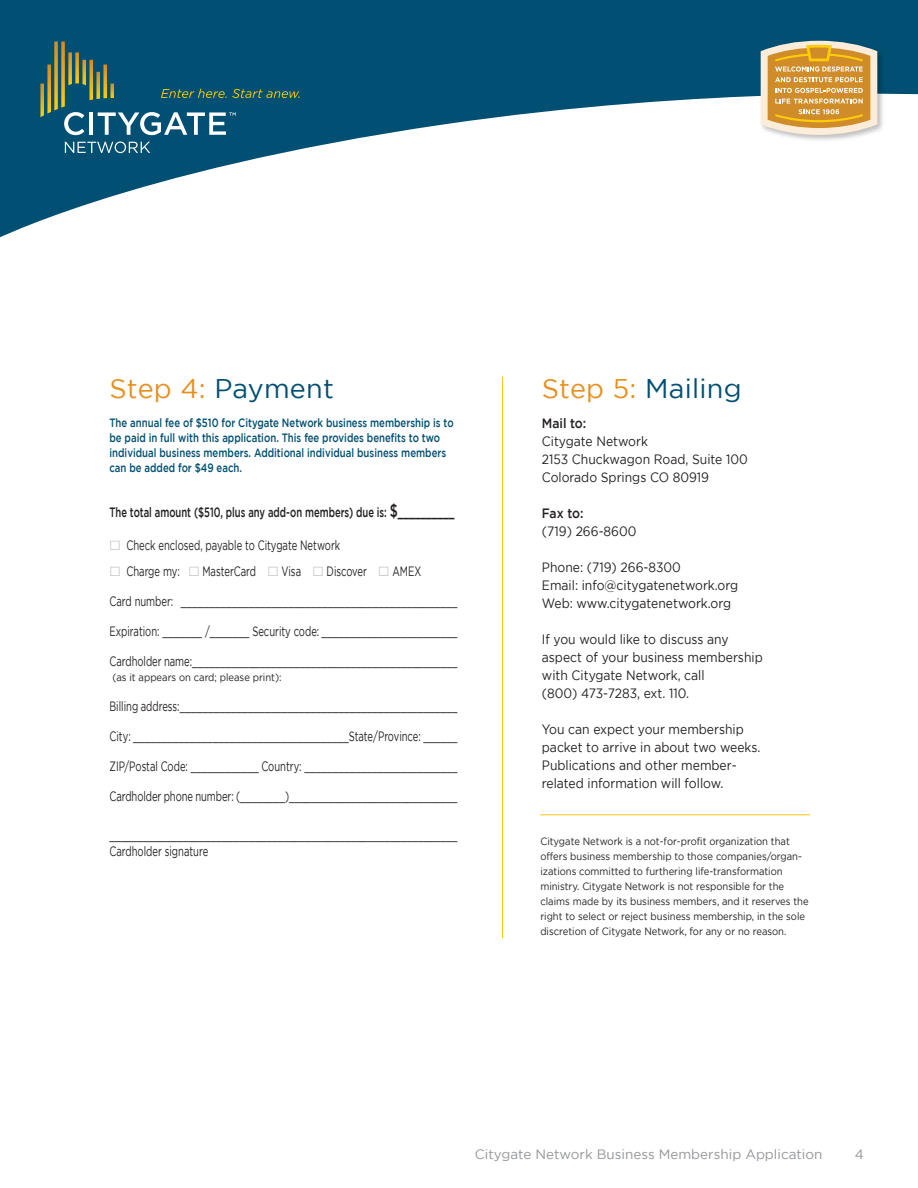
<style>
.page{position:relative;width:918px;height:1188px;background:#fff}
.page>*{position:absolute;margin:0;border:0;box-sizing:border-box;transform-origin:0 0}
.t1{font:27px "Gotham";letter-spacing:.01em;color:#014f72}
.t2{font:13.5px/25.5px "Gotham";color:#231f20;scale:.7 1}
.t3{font:13.5px/18px "Gotham";color:#231f20;scale:.9 1}
.t4{font:500 13.5px "Gotham";color:#231f20;scale:.7 1}
.t5{font:13.5px "Gotham";color:#939598}
.t6{font:500 13.5px "Gotham";color:#231f20;scale:.9 1}
.t7{font:500 12px/15px "Gotham";color:#014f72;scale:.8 1}
.t8{font:10.5px/15px "Gotham";color:#231f20;scale:.9 1}
.s1{color:#e59122}
.s2{font-size:18px}
</style>
<div class="page">
<svg style="left:0;top:0;width:918px;height:238px;fill:#014f72"></svg>
<img style="left:713px;top:24px;width:190px;height:136px">
<svg style="left:761px;top:41px;width:116px;height:94px;background:#d8ae68"></svg>
<svg style="left:65px;top:142px;width:85px;height:11px"></svg>
<svg style="left:40px;top:42px;width:260px;height:93px;background:#1f5f73"></svg>
<hr style="left:502px;top:377px;width:1px;height:561px;background:#f8c713">
<hr style="left:540px;top:814px;width:270px;height:1px;background:#f8c713">
<h1 class="t1" style="left:109px;top:379px;width:226px"><span class="s1">Step 4:</span> Payment</h1>
<h1 class="t1" style="left:542px;top:379px;width:201px"><span class="s1">Step 5:</span> Mailing</h1>
<p class="t6" style="left:542px;top:419px;width:51px">Mail to:</p>
<p class="t3" style="left:542px;top:433px;width:230px">Citygate Network<br>2153 Chuckwagon Road, Suite 100<br>Colorado Springs CO 80919</p>
<p class="t6" style="left:542px;top:509px;width:48px">Fax to:</p>
<p class="t3" style="left:542px;top:523px;width:107px">(719) 266-8600</p>
<p class="t3" style="left:542px;top:559px;width:220px">Phone: (719) 266-8300<br>Email: info@citygatenetwork.org<br>Web: www.citygatenetwork.org</p>
<p class="t3" style="left:542px;top:631px;width:247px">If you would like to discuss any aspect of your business membership with Citygate Network, call<br>(800) 473-7283, ext. 110.</p>
<p class="t3" style="left:542px;top:721px;width:244px">You can expect your membership packet to arrive in about two weeks.<br>Publications and other member&shy;related information will follow.</p>
<p class="t7" style="left:109px;top:416px;width:432px">The annual fee of $510 for Citygate Network business membership is to be paid in full with this application. This fee provides benefits to two individual business members. Additional individual business members can be added for $49 each.</p>
<p class="t4" style="left:109px;top:508px;width:495px">The total amount ($510, plus any add-on members) due is: <span class="s2">$</span>__________</p>
<p class="t2" style="left:126px;top:534px;width:307px">Check enclosed, payable to Citygate Network<br>Charge my:</p>
<p class="t2" style="left:202px;top:559px;width:78px">MasterCard</p>
<p class="t2" style="left:282px;top:559px;width:29px">Visa</p>
<p class="t2" style="left:327px;top:559px;width:59px">Discover</p>
<p class="t2" style="left:392px;top:559px;width:43px">AMEX</p>
<p class="t2" style="left:109px;top:589px;width:499px">Card number: _________________________________________________</p>
<p class="t2" style="left:109px;top:619px;width:499px">Expiration: _______ /_______ Security code: ________________________</p>
<p class="t2" style="left:109px;top:649px;width:499px">Cardholder name:_______________________________________________</p>
<p class="t8" style="left:112px;top:670px;width:189px">(as it appears on card; please print):</p>
<p class="t2" style="left:109px;top:694px;width:499px">Billing address:_________________________________________________</p>
<p class="t2" style="left:109px;top:724px;width:499px">City: ______________________________________State/Province: ______</p>
<p class="t2" style="left:109px;top:754px;width:499px">ZIP/Postal Code: ____________ Country: ___________________________</p>
<p class="t2" style="left:109px;top:784px;width:499px">Cardholder phone number: (________)______________________________</p>
<p class="t2" style="left:109px;top:828px;width:499px;line-height:16.5px">______________________________________________________________<br>Cardholder signature</p>
<p class="t8" style="left:540px;top:835px;width:300px">Citygate Network is a not-for-profit organization that offers business membership to those companies/organ&shy;izations committed to furthering life-transformation ministry. Citygate Network is not responsible for the claims made by its business members, and it reserves the right to select or reject business membership, in the sole discretion of Citygate Network, for any or no reason.</p>
<p class="t5" style="left:475px;top:1149px;width:349px">Citygate Network Business Membership Application</p>
<p class="t5" style="left:855px;top:1149px;width:11px">4</p>
</div>
